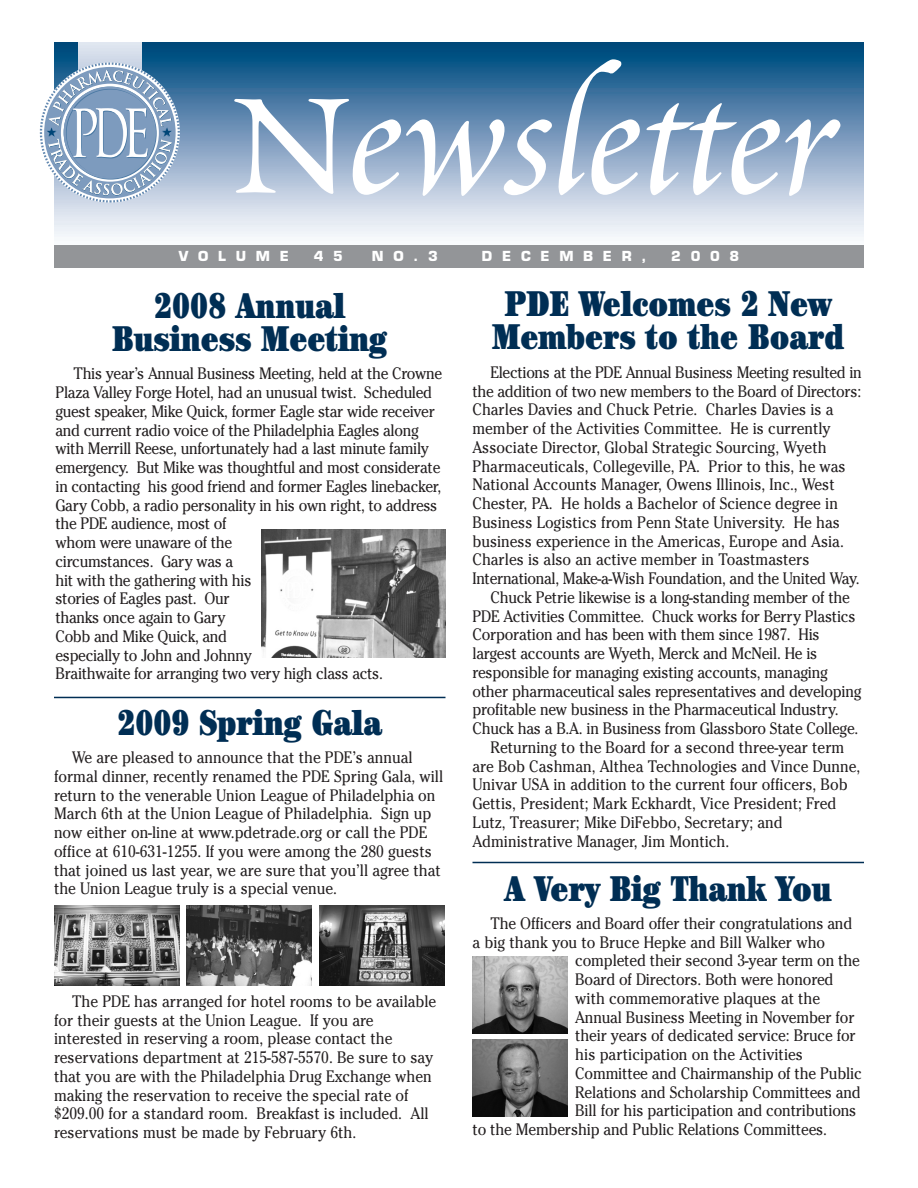
<style>
.page{position:relative;width:918px;height:1188px;background:#fff}
.page>*{position:absolute;margin:0;border:0;box-sizing:border-box;transform-origin:0 0}
.t1{font:ultra-condensed 36px/33px "Century";color:#002e54;text-align:center;scale:.9 1}
.t2{font:16.5px/18.8px "Cheltenham";letter-spacing:-.01em;color:#231f20;scale:.9 1}
.t3{font:700 13.5px "Eurostile";letter-spacing:.72em;color:#fff}
</style>
<div class="page">
<div style="left:55px;top:43px;width:808px;height:210px;background:linear-gradient(to bottom,#00437c,#fff)"></div>
<svg style="left:78px;top:43px;width:64px;height:111px"></svg>
<svg style="left:41px;top:64px;width:138px;height:137px"></svg>
<svg style="left:47px;top:70px;width:125px;height:126px"></svg>
<svg style="left:234px;top:99px;width:318px;height:97px"></svg>
<svg style="left:558px;top:59px;width:82px;height:136px"></svg>
<svg style="left:646px;top:103px;width:195px;height:93px"></svg>
<div style="left:54px;top:245px;width:810px;height:23px;background:#939598"></div>
<img style="left:262px;top:530px;width:183px;height:127px">
<img style="left:472px;top:956px;width:96px;height:78px">
<hr style="left:472px;top:862px;width:392px;height:1px;background:#002e54">
<img style="left:186px;top:905px;width:125px;height:80px">
<img style="left:472px;top:1039px;width:96px;height:78px">
<img style="left:55px;top:905px;width:125px;height:80px">
<img style="left:320px;top:905px;width:125px;height:80px">
<hr style="left:54px;top:697px;width:392px;height:1px;background:#002e54">
<p class="t3" style="left:179px;top:251px;width:112px">VOLUME</p>
<p class="t3" style="left:314px;top:251px;width:31px">4 5</p>
<p class="t3" style="left:372px;top:251px;width:67px">NO.3</p>
<p class="t3" style="left:482px;top:251px;width:166px">DECEMBER,</p>
<p class="t3" style="left:671px;top:251px;width:70px">2008</p>
<h1 class="t1" style="left:112px;top:292px;width:307px">2008 Annual<br>Business Meeting</h1>
<h1 class="t1" style="left:492px;top:290px;width:392px">PDE Welcomes 2 New<br>Members to the Board</h1>
<p class="t2" style="left:490px;top:363px;width:414px">Elections at the PDE Annual Business Meeting resulted in</p>
<p class="t2" style="left:472px;top:382px;width:433px">the addition of two new members to the Board of Directors:</p>
<p class="t2" style="left:473px;top:400px;width:403px">Charles Davies and Chuck Petrie. Charles Davies is a</p>
<p class="t2" style="left:473px;top:419px;width:399px">member of the Activities Committee. He is currently</p>
<p class="t2" style="left:473px;top:438px;width:395px">Associate Director, Global Strategic Sourcing, Wyeth</p>
<p class="t2" style="left:473px;top:457px;width:416px">Pharmaceuticals, Collegeville, PA. Prior to this, he was</p>
<p class="t2" style="left:473px;top:475px;width:404px">National Accounts Manager, Owens Illinois, Inc., West</p>
<p class="t2" style="left:473px;top:494px;width:408px">Chester, PA. He holds a Bachelor of Science degree in</p>
<p class="t2" style="left:473px;top:513px;width:410px">Business Logistics from Penn State University. He has</p>
<p class="t2" style="left:473px;top:532px;width:414px">business experience in the Americas, Europe and Asia.</p>
<p class="t2" style="left:473px;top:550px;width:376px">Charles is also an active member in Toastmasters</p>
<p class="t2" style="left:473px;top:569px;width:432px">International, Make-a-Wish Foundation, and the United Way.</p>
<p class="t2" style="left:491px;top:588px;width:401px">Chuck Petrie likewise is a long-standing member of the</p>
<p class="t2" style="left:473px;top:607px;width:427px">PDE Activities Committee. Chuck works for Berry Plastics</p>
<p class="t2" style="left:473px;top:625px;width:387px">Corporation and has been with them since 1987. His</p>
<p class="t2" style="left:473px;top:644px;width:385px">largest accounts are Wyeth, Merck and McNeil. He is</p>
<p class="t2" style="left:473px;top:663px;width:397px">responsible for managing existing accounts, managing</p>
<p class="t2" style="left:473px;top:682px;width:434px">other pharmaceutical sales representatives and developing</p>
<p class="t2" style="left:473px;top:700px;width:408px">profitable new business in the Pharmaceutical Industry.</p>
<p class="t2" style="left:473px;top:719px;width:430px">Chuck has a B.A. in Business from Glassboro State College.</p>
<p class="t2" style="left:491px;top:738px;width:395px">Returning to the Board for a second three-year term</p>
<p class="t2" style="left:473px;top:757px;width:432px">are Bob Cashman, Althea Technologies and Vince Dunne,</p>
<p class="t2" style="left:473px;top:775px;width:418px">Univar USA in addition to the current four officers, Bob</p>
<p class="t2" style="left:473px;top:794px;width:406px">Gettis, President; Mark Eckhardt, Vice President; Fred</p>
<p class="t2" style="left:473px;top:813px;width:346px">Lutz, Treasurer; Mike DiFebbo, Secretary; and</p>
<p class="t2" style="left:473px;top:832px;width:287px">Administrative Manager, Jim Montich.</p>
<p class="t2" style="left:55px;top:364px;width:431px;text-indent:18px">This year’s Annual Business Meeting, held at the Crowne Plaza Valley Forge Hotel, had an unusual twist. Scheduled guest speaker, Mike Quick, former Eagle star wide receiver and current radio voice of the Philadelphia Eagles along with Merrill Reese, unfortunately had a last minute family emergency. But Mike was thoughtful and most considerate in contacting his good friend and former Eagles linebacker, Gary Cobb, a radio personality in his own right, to address the PDE audience, most of<br>whom were unaware of the<br>circumstances. Gary was a<br>hit with the gathering with his<br>stories of Eagles past. Our<br>thanks once again to Gary<br>Cobb and Mike Quick, and<br>especially to John and Johnny<br>Braithwaite for arranging two very high class acts.</p>
<h1 class="t1" style="left:117px;top:709px;width:296px">2009 Spring Gala</h1>
<p class="t2" style="left:54px;top:748px;width:434px;text-indent:18px">We are pleased to announce that the PDE’s annual formal dinner, recently renamed the PDE Spring Gala, will return to the venerable Union League of Philadelphia on March 6th at the Union League of Philadelphia. Sign up now either on-line at www.pdetrade.org or call the PDE office at 610-631-1255. If you were among the 280 guests that joined us last year, we are sure that you’ll agree that the Union League truly is a special venue.</p>
<h1 class="t1" style="left:505px;top:875px;width:365px">A Very Big Thank You</h1>
<p class="t2" style="left:490px;top:914px;width:404px">The Officers and Board offer their congratulations and</p>
<p class="t2" style="left:472px;top:933px;width:393px">a big thank you to Bruce Hepke and Bill Walker who</p>
<p class="t2" style="left:575px;top:951px;width:318px">completed their second 3-year term on the</p>
<p class="t2" style="left:575px;top:970px;width:288px">Board of Directors. Both were honored</p>
<p class="t2" style="left:575px;top:989px;width:274px">with commemorative plaques at the</p>
<p class="t2" style="left:575px;top:1008px;width:312px">Annual Business Meeting in November for</p>
<p class="t2" style="left:575px;top:1026px;width:313px">their years of dedicated service: Bruce for</p>
<p class="t2" style="left:575px;top:1045px;width:255px">his participation on the Activities</p>
<p class="t2" style="left:575px;top:1064px;width:320px">Committee and Chairmanship of the Public</p>
<p class="t2" style="left:575px;top:1083px;width:319px">Relations and Scholarship Committees and</p>
<p class="t2" style="left:575px;top:1101px;width:314px">Bill for his participation and contributions</p>
<p class="t2" style="left:473px;top:1120px;width:395px">to the Membership and Public Relations Committees.</p>
<p class="t2" style="left:54px;top:992px;width:426px;text-indent:18px">The PDE has arranged for hotel rooms to be available for their guests at the Union League. If you are interested in reserving a room, please contact the reservations department at 215-587-5570. Be sure to say that you are with the Philadelphia Drug Exchange when making the reservation to receive the special rate of $209.00 for a standard room. Breakfast is included. All reservations must be made by February 6th.</p>
</div>
